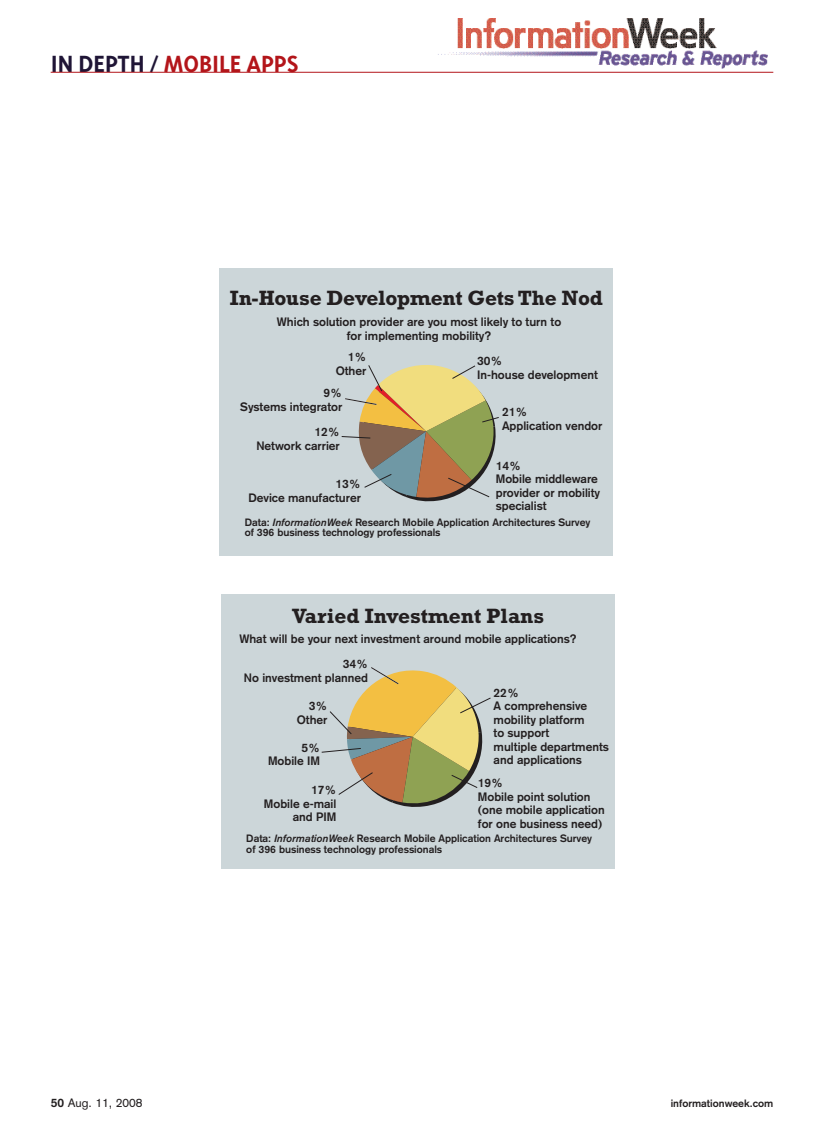
<style>
.page{position:relative;width:824px;height:1134px;background:#fff}
.page>*{position:absolute;margin:0;border:0;box-sizing:border-box;transform-origin:0 0}
.t1{font:700 27px "Triplex Sans";color:#b3151a}
.t2{font:700 21px "Rockwell";letter-spacing:-.01em;color:#231f20}
.t3{font:700 12px/13.5px "Akzidenz Grotesk";color:#231f20;text-align:right}
.t4{font:12px "Akzidenz Grotesk";color:#231f20}
.t5{font:700 10.5px/10.5px "Akzidenz Grotesk";color:#231f20}
.s1{color:#1f1536}
.s2{font-family:"Akzidenz Grotesk BE";font-weight:500;font-style:italic}
.s3{font-weight:700}
</style>
<div class="page">
<hr style="left:51px;top:72px;width:722px;height:1px;background:#b3151a">
<div style="left:219px;top:269px;width:394px;height:287px;background:#ccd6d9"></div>
<svg style="left:341px;top:365px;width:158px;height:137px"></svg>
<div style="left:221px;top:594px;width:393px;height:275px;background:#ccd6d9"></div>
<svg style="left:321px;top:667px;width:170px;height:140px"></svg>
<img style="left:438px;top:18px;width:329px;height:50px">
<h1 class="t1" style="left:51px;top:47px;width:249px"><span class="s1">IN DEPTH /</span> MOBILE APPS</h1>
<h2 class="t2" style="left:230px;top:291px;width:374px">In-House Development Gets The Nod</h2>
<p class="t3" style="left:277px;top:316px;width:286px;text-align:center">Which solution provider are you most likely to turn to for implementing mobility?</p>
<p class="t3" style="left:336px;top:351px;width:32px">1%<br>Other</p>
<p class="t3" style="left:240px;top:387px;width:104px">9%<br>Systems integrator</p>
<p class="t3" style="left:256px;top:426px;width:85px">12%<br>Network carrier</p>
<p class="t3" style="left:248px;top:478px;width:114px">13%<br>Device manufacturer</p>
<p class="t3" style="left:477px;top:355px;width:122px;text-align:left">30%<br>In-house development</p>
<p class="t3" style="left:502px;top:406px;width:102px;text-align:left">21%<br>Application vendor</p>
<p class="t3" style="left:496px;top:460px;width:106px;text-align:left">14%<br>Mobile middleware provider or mobility specialist</p>
<p class="t5" style="left:245px;top:518px;width:347px">Data: <span class="s2">InformationWeek</span> Research Mobile Application Architectures Survey of 396 business technology professionals</p>
<h2 class="t2" style="left:292px;top:608px;width:253px">Varied Investment Plans</h2>
<p class="t3" style="left:239px;top:633px;width:339px">What will be your next investment around mobile applications?</p>
<p class="t3" style="left:244px;top:658px;width:126px">34%<br>No investment planned</p>
<p class="t3" style="left:297px;top:700px;width:32px">3%<br>Other</p>
<p class="t3" style="left:268px;top:742px;width:54px">5%<br>Mobile IM</p>
<p class="t3" style="left:264px;top:784px;width:74px">17%<br>Mobile e-mail and PIM</p>
<p class="t3" style="left:493px;top:687px;width:117px;text-align:left">22%<br>A comprehensive mobility platform<br>to support<br>multiple departments and applications</p>
<p class="t3" style="left:478px;top:777px;width:128px;text-align:left">19%<br>Mobile point solution (one mobile application for one business need)</p>
<p class="t5" style="left:246px;top:834px;width:347px">Data: <span class="s2">InformationWeek</span> Research Mobile Application Architectures Survey of 396 business technology professionals</p>
<p class="t4" style="left:51px;top:1098px;width:93px"><span class="s3">50</span> Aug. 11, 2008</p>
<p class="t5" style="left:670px;top:1098px;width:104px">informationweek.com</p>
</div>
